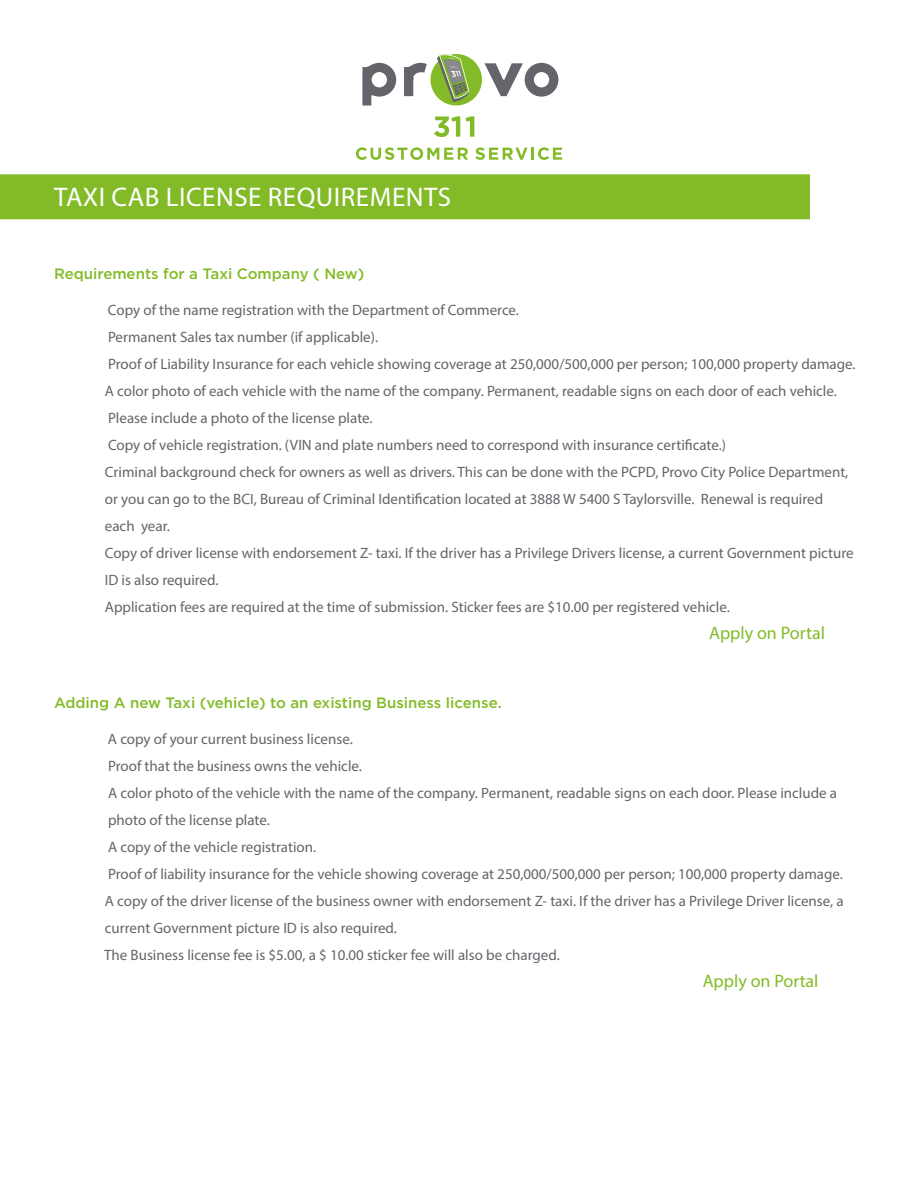
<style>
.page{position:relative;width:918px;height:1188px;background:#fff}
.page>*{position:absolute;margin:0;border:0;box-sizing:border-box;transform-origin:0 0}
.t1{font:27px "Myriad Pro";letter-spacing:.02em;color:#fff}
.list_item{font:18px "Myriad Pro";color:#82bb27}
.list_item-2{font:15px/27px "Myriad Pro";color:#63656a}
.list_item-3{font:500 15px "Gotham";color:#82bb27}
</style>
<div class="page">
<div style="left:0;top:174px;width:810px;height:45px;background:#82bb27"></div>
<svg style="left:404px;top:63px;width:23px;height:33px"></svg>
<svg style="left:484px;top:63px;width:74px;height:34px"></svg>
<svg style="left:362px;top:63px;width:34px;height:43px"></svg>
<div style="left:431px;top:54px;width:51px;height:51px;background:#82bb27;border-radius:50%"></div>
<svg style="left:434px;top:116px;width:26px;height:21px"></svg>
<svg style="left:466px;top:116px;width:8px;height:21px"></svg>
<svg style="left:356px;top:147px;width:112px;height:13px"></svg>
<svg style="left:475px;top:147px;width:87px;height:13px"></svg>
<svg style="left:437px;top:54px;width:32px;height:48px"></svg>
<p class="t1" style="left:54px;top:180px;width:398px">TAXI CAB LICENSE REQUIREMENTS</p>
<p class="list_item-3" style="left:54px;top:264px;width:312px">Requirements for a Taxi Company ( New)</p>
<p class="list_item-2" style="left:108px;top:297px;width:413px">Copy of the name registration with the Department of Commerce.</p>
<p class="list_item-2" style="left:108px;top:324px;width:272px">Permanent Sales tax number (if applicable).</p>
<p class="list_item-2" style="left:108px;top:351px;width:749px">Proof of Liability Insurance for each vehicle showing coverage at 250,000/500,000 per person; 100,000 property damage.</p>
<p class="list_item-2" style="left:105px;top:378px;width:734px">A color photo of each vehicle with the name of the company. Permanent, readable signs on each door of each vehicle.<br>Please include a photo of the license plate.</p>
<p class="list_item-2" style="left:108px;top:432px;width:620px">Copy of vehicle registration. (VIN and plate numbers need to correspond with insurance certificate.)</p>
<p class="list_item-2" style="left:105px;top:459px;width:745px">Criminal background check for owners as well as drivers. This can be done with the PCPD, Provo City Police Department, or you can go to the BCI, Bureau of Criminal Identification located at 3888 W 5400 S Taylorsville. Renewal is required</p>
<p class="list_item-2" style="left:105px;top:513px;width:67px">each year.</p>
<p class="list_item-2" style="left:105px;top:540px;width:750px">Copy of driver license with endorsement Z- taxi. If the driver has a Privilege Drivers license, a current Government picture<br>ID is also required.</p>
<p class="list_item-2" style="left:105px;top:594px;width:627px">Application fees are required at the time of submission. Sticker fees are $10.00 per registered vehicle.</p>
<p class="list_item" style="left:709px;top:622px;width:117px">Apply on Portal</p>
<p class="list_item-3" style="left:54px;top:693px;width:449px">Adding A new Taxi (vehicle) to an existing Business license.</p>
<p class="list_item-2" style="left:108px;top:726px;width:246px">A copy of your current business license.</p>
<p class="list_item-2" style="left:108px;top:753px;width:255px">Proof that the business owns the vehicle.</p>
<p class="list_item-2" style="left:108px;top:780px;width:731px">A color photo of the vehicle with the name of the company. Permanent, readable signs on each door. Please include a photo of the license plate.</p>
<p class="list_item-2" style="left:108px;top:834px;width:210px">A copy of the vehicle registration.</p>
<p class="list_item-2" style="left:108px;top:861px;width:736px">Proof of liability insurance for the vehicle showing coverage at 250,000/500,000 per person; 100,000 property damage.</p>
<p class="list_item-2" style="left:105px;top:888px;width:740px">A copy of the driver license of the business owner with endorsement Z- taxi. If the driver has a Privilege Driver license, a current Government picture ID is also required.</p>
<p class="list_item-2" style="left:104px;top:942px;width:457px">The Business license fee is $5.00, a $ 10.00 sticker fee will also be charged.</p>
<p class="list_item" style="left:703px;top:970px;width:117px">Apply on Portal</p>
</div>
